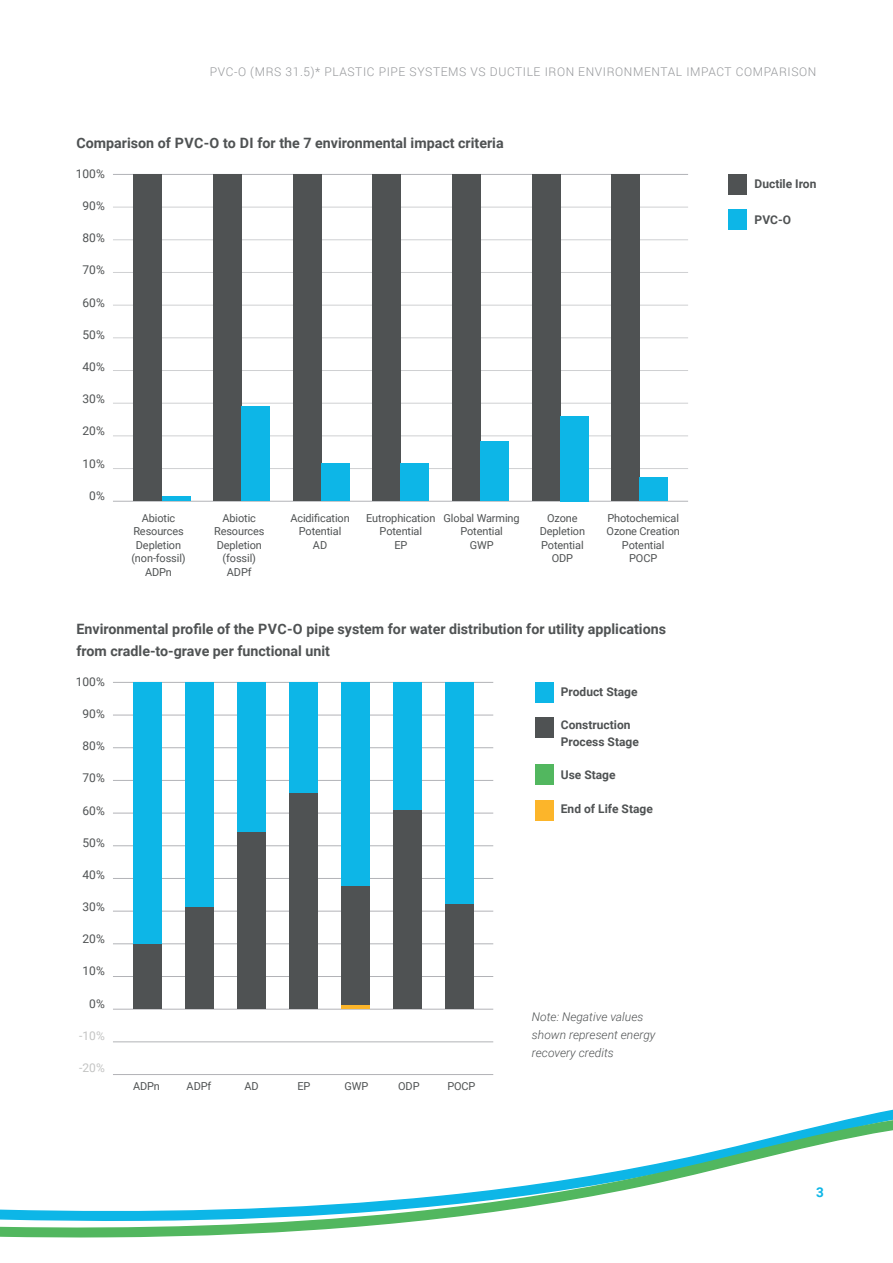
<style>
.page{position:relative;width:893px;height:1263px;background:#fff}
.page>*{position:absolute;margin:0;border:0;box-sizing:border-box;transform-origin:0 0}
.t1{font:700 14.25px/22.5px "Roboto";color:#4f5253}
.t2{font:700 13.5px "Roboto";color:#0db6e7}
.t3{font:300 12px "Roboto";letter-spacing:.05em;color:#939598}
.t4{font:700 12px/16.5px "Roboto";color:#4f5253}
.t5{font:12px "Roboto";color:#4f5253}
.t6{font:italic 300 12px/18px "Roboto";color:#4f5253}
.t7{font:12px "Roboto";color:#c3c4c3}
.t8{font:10.95px/13.5px "Roboto";letter-spacing:-.01em;color:#4f5253;text-align:center}
</style>
<div class="page">
<hr style="left:113px;top:174px;width:575px;height:1px;background:#b2b3b7">
<hr style="left:113px;top:501px;width:575px;height:1px;background:#b2b3b7">
<hr style="left:113px;top:207px;width:575px;height:1px;background:#cfd0d2">
<hr style="left:113px;top:239px;width:575px;height:1px;background:#cfd0d2">
<hr style="left:113px;top:272px;width:575px;height:1px;background:#cfd0d2">
<hr style="left:113px;top:305px;width:575px;height:1px;background:#cfd0d2">
<hr style="left:113px;top:337px;width:575px;height:1px;background:#cfd0d2">
<hr style="left:113px;top:370px;width:575px;height:1px;background:#cfd0d2">
<hr style="left:113px;top:403px;width:575px;height:1px;background:#cfd0d2">
<hr style="left:113px;top:436px;width:575px;height:1px;background:#cfd0d2">
<hr style="left:113px;top:468px;width:575px;height:1px;background:#cfd0d2">
<div style="left:134px;top:174px;width:28px;height:327px;background:#4f5253"></div>
<div style="left:213px;top:174px;width:29px;height:327px;background:#4f5253"></div>
<div style="left:242px;top:406px;width:28px;height:95px;background:#0db6e7"></div>
<div style="left:293px;top:174px;width:28px;height:327px;background:#4f5253"></div>
<div style="left:321px;top:463px;width:28px;height:38px;background:#0db6e7"></div>
<div style="left:373px;top:174px;width:28px;height:327px;background:#4f5253"></div>
<div style="left:401px;top:463px;width:28px;height:38px;background:#0db6e7"></div>
<div style="left:162px;top:496px;width:28px;height:5px;background:#0db6e7"></div>
<div style="left:452px;top:174px;width:28px;height:327px;background:#4f5253"></div>
<div style="left:480px;top:441px;width:29px;height:60px;background:#0db6e7"></div>
<div style="left:532px;top:174px;width:28px;height:327px;background:#4f5253"></div>
<div style="left:612px;top:174px;width:28px;height:327px;background:#4f5253"></div>
<div style="left:640px;top:477px;width:28px;height:24px;background:#0db6e7"></div>
<div style="left:729px;top:210px;width:18px;height:20px;background:#0db6e7"></div>
<div style="left:729px;top:174px;width:18px;height:20px;background:#4f5253"></div>
<div style="left:535px;top:717px;width:18px;height:21px;background:#4f5253"></div>
<div style="left:535px;top:682px;width:18px;height:20px;background:#0db6e7"></div>
<div style="left:535px;top:800px;width:18px;height:20px;background:#fcb52a"></div>
<div style="left:535px;top:764px;width:18px;height:21px;background:#52b75f"></div>
<hr style="left:113px;top:682px;width:380px;height:1px;background:#b2b3b7">
<hr style="left:113px;top:715px;width:380px;height:1px;background:#b2b3b7">
<hr style="left:113px;top:747px;width:380px;height:1px;background:#b2b3b7">
<hr style="left:113px;top:780px;width:380px;height:1px;background:#b2b3b7">
<hr style="left:113px;top:813px;width:380px;height:1px;background:#b2b3b7">
<hr style="left:113px;top:845px;width:380px;height:1px;background:#b2b3b7">
<hr style="left:113px;top:878px;width:380px;height:1px;background:#b2b3b7">
<hr style="left:113px;top:911px;width:380px;height:1px;background:#b2b3b7">
<hr style="left:113px;top:943px;width:380px;height:1px;background:#b2b3b7">
<hr style="left:113px;top:976px;width:380px;height:1px;background:#b2b3b7">
<hr style="left:113px;top:1009px;width:380px;height:1px;background:#b2b3b7">
<hr style="left:113px;top:1041px;width:380px;height:1px;background:#b2b3b7">
<hr style="left:113px;top:1074px;width:380px;height:1px;background:#b2b3b7">
<div style="left:134px;top:682px;width:28px;height:327px;background:#0db6e7"></div>
<div style="left:134px;top:944px;width:28px;height:65px;background:#4f5253"></div>
<div style="left:186px;top:682px;width:28px;height:324px;background:#0db6e7"></div>
<div style="left:186px;top:907px;width:28px;height:102px;background:#4f5253"></div>
<div style="left:237px;top:682px;width:29px;height:327px;background:#0db6e7"></div>
<div style="left:237px;top:832px;width:29px;height:177px;background:#4f5253"></div>
<div style="left:289px;top:682px;width:29px;height:327px;background:#0db6e7"></div>
<div style="left:289px;top:793px;width:29px;height:216px;background:#4f5253"></div>
<div style="left:341px;top:682px;width:28px;height:327px;background:#0db6e7"></div>
<div style="left:341px;top:886px;width:28px;height:123px;background:#4f5253"></div>
<div style="left:393px;top:682px;width:28px;height:327px;background:#0db6e7"></div>
<div style="left:393px;top:810px;width:28px;height:199px;background:#4f5253"></div>
<div style="left:445px;top:682px;width:28px;height:324px;background:#0db6e7"></div>
<div style="left:445px;top:904px;width:28px;height:105px;background:#4f5253"></div>
<svg style="left:0;top:1114px;width:893px;height:123px"></svg>
<div style="left:560px;top:416px;width:28px;height:85px;background:#0db6e7"></div>
<hr style="left:341px;top:1005px;width:28px;height:4px;background:#fcb52a">
<p class="t3" style="left:210px;top:64px;width:608px">PVC-O (MRS 31.5)* PLASTIC PIPE SYSTEMS VS DUCTILE IRON ENVIRONMENTAL IMPACT COMPARISON</p>
<h1 class="t1" style="left:77px;top:131px;width:429px">Comparison of PVC-O to DI for the 7 environmental impact criteria</h1>
<p class="t5" style="left:76px;top:165px;width:31px">100%</p>
<p class="t5" style="left:83px;top:197px;width:24px">90%</p>
<p class="t5" style="left:83px;top:230px;width:24px">80%</p>
<p class="t5" style="left:83px;top:262px;width:24px">70%</p>
<p class="t5" style="left:83px;top:294px;width:24px">60%</p>
<p class="t5" style="left:83px;top:326px;width:24px">50%</p>
<p class="t5" style="left:83px;top:358px;width:24px">40%</p>
<p class="t5" style="left:83px;top:390px;width:24px">30%</p>
<p class="t5" style="left:83px;top:423px;width:24px">20%</p>
<p class="t5" style="left:83px;top:455px;width:24px">10%</p>
<p class="t5" style="left:89px;top:487px;width:17px">0%</p>
<p class="t8" style="left:131px;top:510px;width:56px">Abiotic<br>Resources<br>Depletion (non-fossil)<br>ADPn</p>
<p class="t8" style="left:214px;top:510px;width:52px">Abiotic<br>Resources<br>Depletion (fossil)<br>ADPf</p>
<p class="t8" style="left:290px;top:510px;width:61px">Acidification<br>Potential<br>AD</p>
<p class="t8" style="left:366px;top:510px;width:71px">Eutrophication<br>Potential<br>EP</p>
<p class="t8" style="left:444px;top:510px;width:78px">Global Warming<br>Potential<br>GWP</p>
<p class="t8" style="left:540px;top:510px;width:47px">Ozone<br>Depletion<br>Potential<br>ODP</p>
<p class="t8" style="left:607px;top:510px;width:75px">Photochemical<br>Ozone Creation<br>Potential<br>POCP</p>
<h1 class="t1" style="left:77px;top:617px;width:591px">Environmental profile of the PVC-O pipe system for water distribution for utility applications from cradle-to-grave per functional unit</h1>
<p class="t4" style="left:561px;top:683px;width:78px">Product Stage</p>
<p class="t4" style="left:561px;top:716px;width:79px">Construction<br>Process Stage</p>
<p class="t4" style="left:561px;top:766px;width:56px">Use Stage</p>
<p class="t4" style="left:561px;top:800px;width:93px">End of Life Stage</p>
<p class="t5" style="left:76px;top:673px;width:31px">100%</p>
<p class="t5" style="left:83px;top:705px;width:24px">90%</p>
<p class="t5" style="left:83px;top:737px;width:24px">80%</p>
<p class="t5" style="left:83px;top:770px;width:24px">70%</p>
<p class="t5" style="left:83px;top:802px;width:24px">60%</p>
<p class="t5" style="left:83px;top:834px;width:24px">50%</p>
<p class="t5" style="left:83px;top:866px;width:24px">40%</p>
<p class="t5" style="left:83px;top:898px;width:24px">30%</p>
<p class="t5" style="left:83px;top:930px;width:24px">20%</p>
<p class="t5" style="left:83px;top:963px;width:24px">10%</p>
<p class="t5" style="left:89px;top:995px;width:17px">0%</p>
<p class="t7" style="left:79px;top:1027px;width:27px">-10%</p>
<p class="t7" style="left:79px;top:1059px;width:27px">-20%</p>
<p class="t6" style="left:532px;top:1007px;width:125px">Note: Negative values shown represent energy recovery credits</p>
<p class="t8" style="left:133px;top:1078px;width:28px">ADPn</p>
<p class="t8" style="left:187px;top:1078px;width:26px">ADPf</p>
<p class="t8" style="left:244px;top:1078px;width:16px">AD</p>
<p class="t8" style="left:297px;top:1078px;width:15px">EP</p>
<p class="t8" style="left:344px;top:1078px;width:25px">GWP</p>
<p class="t8" style="left:398px;top:1078px;width:23px">ODP</p>
<p class="t8" style="left:447px;top:1078px;width:30px">POCP</p>
<p class="t4" style="left:755px;top:175px;width:63px">Ductile Iron</p>
<p class="t4" style="left:755px;top:211px;width:38px">PVC-O</p>
<p class="t2" style="left:816px;top:1183px;width:9px">3</p>
</div>
